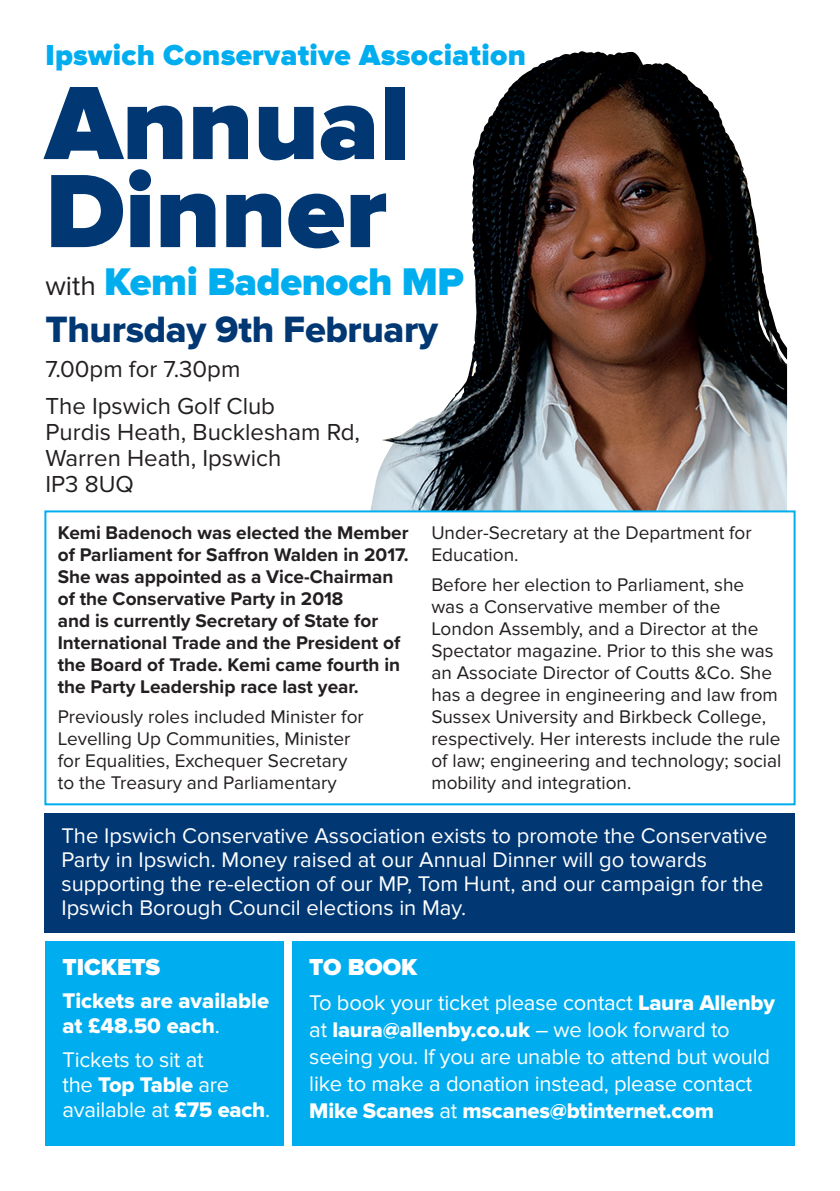
<style>
.page{position:relative;width:840px;height:1191px;background:#fff}
.page>*{position:absolute;margin:0;border:0;box-sizing:border-box;transform-origin:0 0}
.t1{font:900 108px/88px "Proxima Nova";color:#013874}
.t2{font:900 40px "Proxima Nova";letter-spacing:-.01em;color:#00aeef}
.t3{font:38px "Proxima Nova Extrabld";letter-spacing:-.01em;color:#013874}
.t4{font:900 30px "Proxima Nova";letter-spacing:.01em;color:#00aeef}
.t5{font:24px/26px "Proxima Nova";color:#231f20}
.t6{font:900 24px "Proxima Nova";color:#fff}
.t7{font:22px/27px "Proxima Nova";color:#fff}
.t8{font:22px/25px "Proxima Nova Extrabld";color:#fff}
.t9{font:19px/22px "Proxima Nova";color:#231f20}
.t10{font:700 19px/22px "Proxima Nova";color:#231f20}
.s1{font-weight:400;font-size:28px;color:#231f20}
.s2{font-family:"Proxima Nova Extrabld"}
.s3{font-family:"Proxima Nova"}
</style>
<div class="page">
<div style="left:45px;top:941px;width:238px;height:204px;background:#00aeef"></div>
<div style="left:44px;top:814px;width:750px;height:119px;background:#013874"></div>
<div style="left:292px;top:941px;width:502px;height:204px;background:#00aeef"></div>
<img style="left:370px;top:51px;width:416px;height:459px">
<div style="left:44px;top:510px;width:751px;height:295px;border:2px solid #00aeef"></div>
<p class="t4" style="left:45px;top:38px;width:482px">Ipswich Conservative Association</p>
<p class="t1" style="left:45px;top:82px;width:365px">Annual<br>Dinner</p>
<p class="t2" style="left:45px;top:259px;width:420px"><span class="s1">with</span> Kemi Badenoch MP</p>
<p class="t3" style="left:45px;top:308px;width:394px">Thursday 9th February</p>
<p class="t5" style="left:45px;top:356px;width:196px">7.00pm for 7.30pm</p>
<p class="t5" style="left:45px;top:394px;width:231px">The Ipswich Golf Club</p>
<p class="t5" style="left:45px;top:420px;width:316px">Purdis Heath, Bucklesham Rd,<br>Warren Heath, Ipswich<br>IP3 8UQ</p>
<p class="t10" style="left:58px;top:521px;width:352px">Kemi Badenoch was elected the Member of Parliament for Saffron Walden in 2017.<br>She was appointed as a Vice-Chairman of the Conservative Party in 2018<br>and is currently Secretary of State for International Trade and the President of the Board of Trade. Kemi came fourth in the Party Leadership race last year.</p>
<p class="t9" style="left:58px;top:706px;width:307px">Previously roles included Minister for Levelling Up Communities, Minister for Equalities, Exchequer Secretary to the Treasury and Parliamentary</p>
<p class="t9" style="left:431px;top:522px;width:322px">Under-Secretary at the Department for<br>Education.</p>
<p class="t9" style="left:431px;top:574px;width:351px">Before her election to Parliament, she was a Conservative member of the London Assembly, and a Director at the Spectator magazine. Prior to this she was an Associate Director of Coutts &amp;Co. She has a degree in engineering and law from Sussex University and Birkbeck College, respectively. Her interests include the rule of law; engineering and technology; social mobility and integration.</p>
<p class="t7" style="left:61px;top:823px;width:707px;line-height:24px">The Ipswich Conservative Association exists to promote the Conservative Party in Ipswich. Money raised at our Annual Dinner will go towards supporting the re-election of our MP, Tom Hunt, and our campaign for the Ipswich Borough Council elections in May.</p>
<p class="t6" style="left:309px;top:952px;width:109px">TO BOOK</p>
<p class="t7" style="left:309px;top:989px;width:467px">To book your ticket please contact <span class="s2">Laura Allenby </span>at <span class="s2">laura@allenby.co.uk</span> – we look forward to seeing you. If you are unable to attend but would like to make a donation instead, please contact <span class="s2">Mike Scanes</span> at <span class="s2">mscanes@btinternet.com</span></p>
<p class="t6" style="left:62px;top:952px;width:99px">TICKETS</p>
<p class="t8" style="left:62px;top:988px;width:208px">Tickets are available at £48.50 each<span class="s3">.</span></p>
<p class="t7" style="left:62px;top:1047px;width:209px;line-height:25px">Tickets to sit at<br>the <span class="s2">Top Table</span> are available at <span class="s2">£75 each</span>.</p>
</div>
